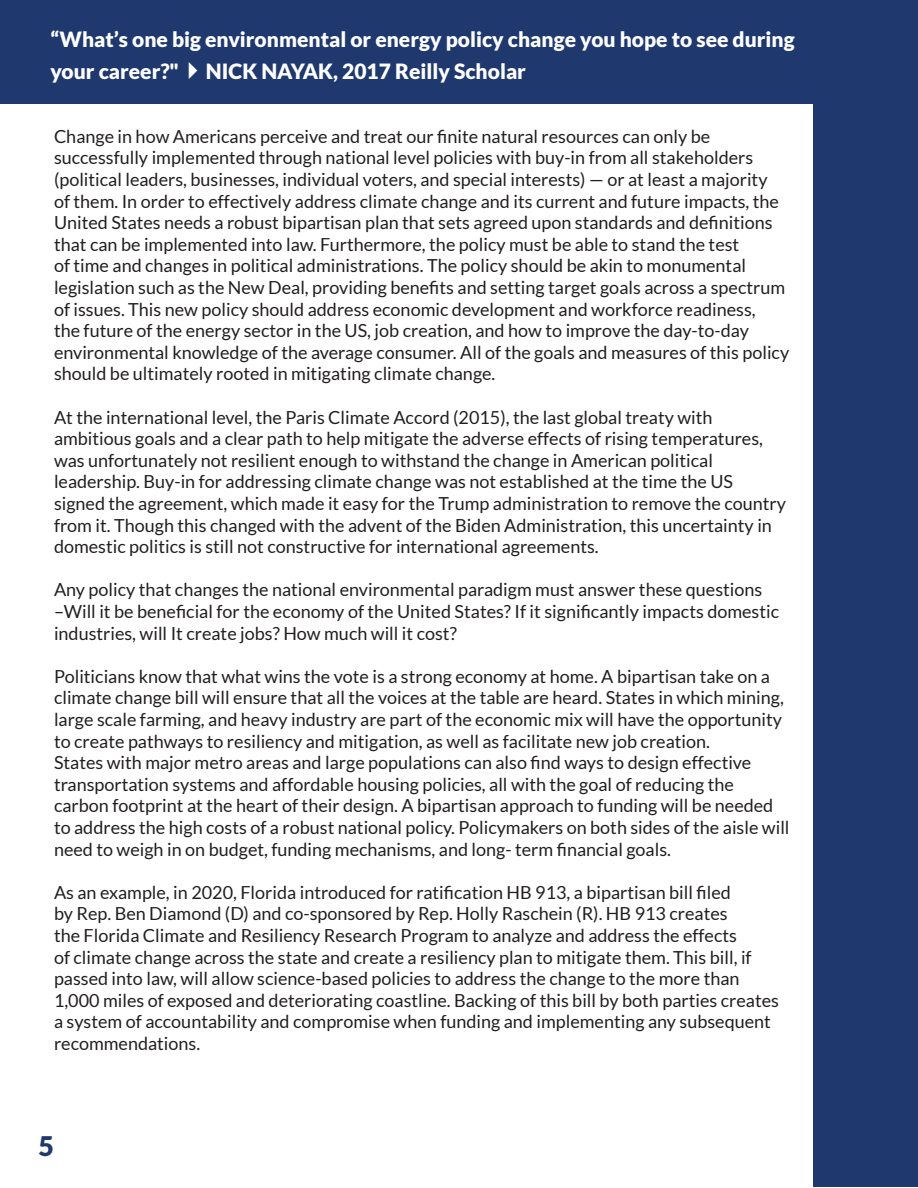
<style>
.page{position:relative;width:918px;height:1188px;background:#fff}
.page>*{position:absolute;margin:0;border:0;box-sizing:border-box;transform-origin:0 0}
.t1{font:900 27px "Lato";color:#1f396e}
.t2{font:900 21px/32.4px "Lato";color:#fff}
.t3{font:18px/21.6px "Lato";color:#231f20}
</style>
<div class="page">
<div style="left:0;top:0;width:918px;height:103px;background:#1f396e"></div>
<div style="left:814px;top:92px;width:104px;height:1095px;background:#1f396e"></div>
<p class="t2" style="left:50px;top:22px;width:746px">“What’s one big environmental or energy policy change you hope to see during your career?"✔NICK NAYAK, 2017 Reilly Scholar</p>
<p class="t3" style="left:54px;top:125px;width:737px">Change in how Americans perceive and treat our finite natural resources can only be successfully implemented through national level policies with buy-in from all stakeholders (political leaders, businesses, individual voters, and special interests) — or at least a majority<br>of them. In order to effectively address climate change and its current and future impacts, the United States needs a robust bipartisan plan that sets agreed upon standards and definitions that can be implemented into law. Furthermore, the policy must be able to stand the test<br>of time and changes in political administrations. The policy should be akin to monumental legislation such as the New Deal, providing benefits and setting target goals across a spectrum of issues. This new policy should address economic development and workforce readiness,<br>the future of the energy sector in the US, job creation, and how to improve the day-to-day environmental knowledge of the average consumer. All of the goals and measures of this policy should be ultimately rooted in mitigating climate change.</p>
<p class="t3" style="left:54px;top:406px;width:734px">At the international level, the Paris Climate Accord (2015), the last global treaty with ambitious goals and a clear path to help mitigate the adverse effects of rising temperatures, was unfortunately not resilient enough to withstand the change in American political leadership. Buy-in for addressing climate change was not established at the time the US signed the agreement, which made it easy for the Trump administration to remove the country from it. Though this changed with the advent of the Biden Administration, this uncertainty in domestic politics is still not constructive for international agreements.</p>
<p class="t3" style="left:54px;top:579px;width:727px">Any policy that changes the national environmental paradigm must answer these questions –Will it be beneficial for the economy of the United States? If it significantly impacts domestic industries, will It create jobs? How much will it cost?</p>
<p class="t3" style="left:54px;top:665px;width:737px">Politicians know that what wins the vote is a strong economy at home. A bipartisan take on a climate change bill will ensure that all the voices at the table are heard. States in which mining, large scale farming, and heavy industry are part of the economic mix will have the opportunity to create pathways to resiliency and mitigation, as well as facilitate new job creation.<br>States with major metro areas and large populations can also find ways to design effective transportation systems and affordable housing policies, all with the goal of reducing the carbon footprint at the heart of their design. A bipartisan approach to funding will be needed to address the high costs of a robust national policy. Policymakers on both sides of the aisle will need to weigh in on budget, funding mechanisms, and long- term financial goals.</p>
<p class="t3" style="left:54px;top:881px;width:726px">As an example, in 2020, Florida introduced for ratification HB 913, a bipartisan bill filed<br>by Rep. Ben Diamond (D) and co-sponsored by Rep. Holly Raschein (R). HB 913 creates<br>the Florida Climate and Resiliency Research Program to analyze and address the effects<br>of climate change across the state and create a resiliency plan to mitigate them. This bill, if passed into law, will allow science-based policies to address the change to the more than 1,000 miles of exposed and deteriorating coastline. Backing of this bill by both parties creates a system of accountability and compromise when funding and implementing any subsequent recommendations.</p>
<p class="t1" style="left:38px;top:1130px;width:17px">5</p>
</div>
